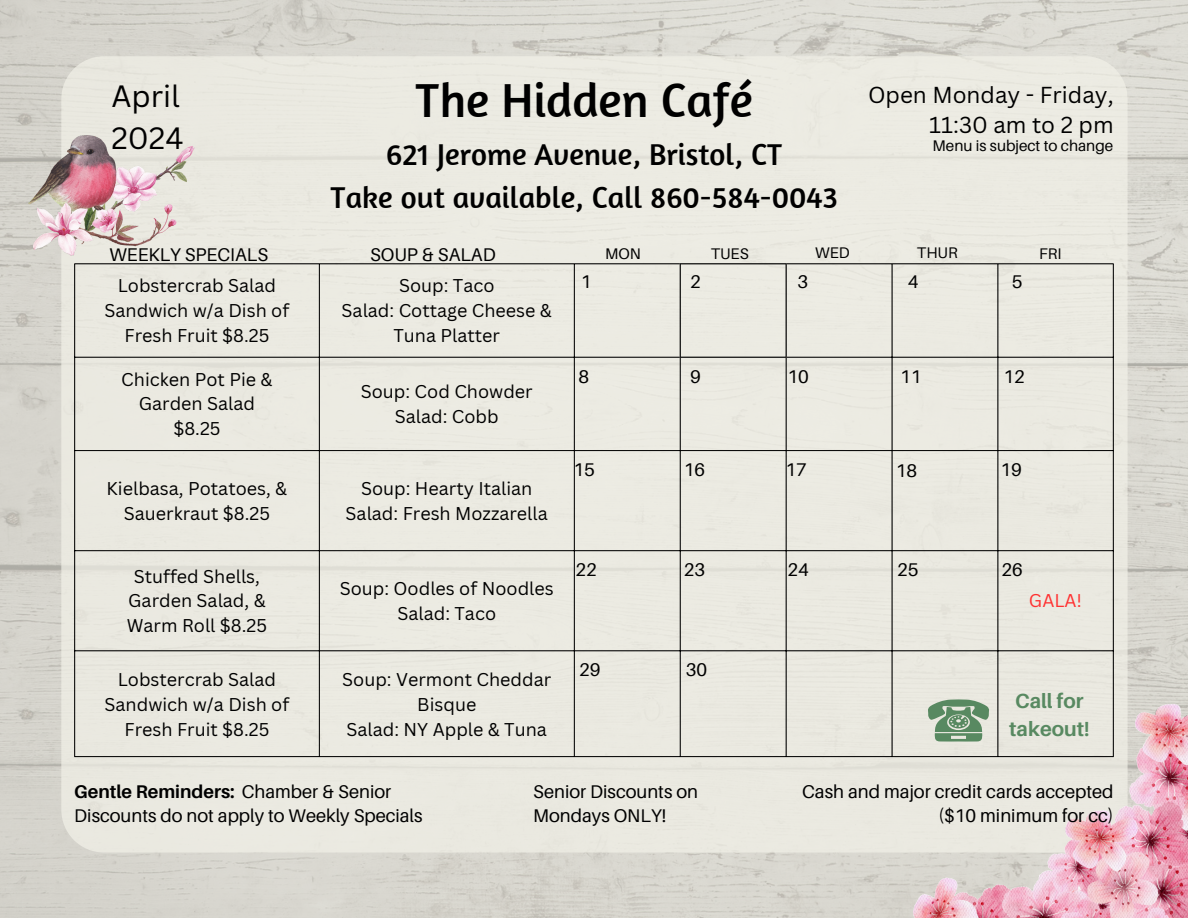
<style>
.page{position:relative;width:1188px;height:918px;background:#fff}
.page>*{position:absolute;margin:0;border:0;box-sizing:border-box;transform-origin:0 0}
.t1{font:48.9px "Amaranth";color:#000}
.t2{font:30.9px/42.8px "Amaranth";color:#000;text-align:center}
.t3{font:30px/41.7px "Canva Sans";color:#000}
.t4{font:22.5px/30.3px "Canva Sans";color:#000;text-align:right}
.t5{font:700 20.4px/28.2px "Aileron";color:#588961}
.t6{font:18.45px/24.8px "Aileron";color:#000;text-align:right}
.t7{font:18.3px/24.8px "Aileron";color:#000}
.t8{font:18px/24.8px "Canva Sans";color:#000;text-align:center}
.t9{font:18px "Canva Sans";color:#ff3131}
.t10{font:15.45px "Aileron";color:#000}
.s1{font-weight:700}
</style>
<div class="page">
<img style="left:0;top:0;width:1188px;height:918px">
<div style="left:61px;top:56px;width:1067px;height:797px;background:#ebeae1"></div>
<hr style="left:74px;top:264px;width:1px;height:492px;background:#000">
<hr style="left:319px;top:264px;width:1px;height:492px;background:#000">
<hr style="left:574px;top:264px;width:1px;height:492px;background:#000">
<hr style="left:680px;top:358px;width:1px;height:398px;background:#000">
<hr style="left:786px;top:358px;width:1px;height:398px;background:#000">
<hr style="left:892px;top:264px;width:1px;height:492px;background:#000">
<hr style="left:998px;top:264px;width:1px;height:492px;background:#000">
<hr style="left:1113px;top:264px;width:1px;height:492px;background:#000">
<hr style="left:74px;top:263px;width:606px;height:1px;background:#000">
<hr style="left:787px;top:263px;width:327px;height:1px;background:#000">
<hr style="left:74px;top:357px;width:606px;height:1px;background:#000">
<hr style="left:787px;top:357px;width:327px;height:1px;background:#000">
<hr style="left:74px;top:450px;width:1040px;height:1px;background:#000">
<hr style="left:74px;top:550px;width:1040px;height:1px;background:#000">
<hr style="left:74px;top:650px;width:1040px;height:1px;background:#000">
<hr style="left:74px;top:756px;width:1040px;height:1px;background:#000">
<hr style="left:680px;top:264px;width:1px;height:93px;background:#000">
<hr style="left:786px;top:264px;width:1px;height:93px;background:#000">
<hr style="left:680px;top:263px;width:107px;height:1px;background:#000">
<hr style="left:680px;top:357px;width:107px;height:1px;background:#000">
<svg style="left:926px;top:699px;width:65px;height:5px"></svg>
<img style="left:28px;top:136px;width:167px;height:119px">
<img style="left:913px;top:704px;width:275px;height:214px">
<p class="t3" style="left:111px;top:75px;width:74px">April<br>2024</p>
<p class="t1" style="left:416px;top:69px;width:339px">The Hidden Café</p>
<p class="t2" style="left:331px;top:132px;width:509px">621 Jerome Avenue, Bristol, CT<br>Take out available, Call 860-584-0043</p>
<p class="t4" style="left:868px;top:79px;width:247px">Open Monday - Friday,<br>11:30 am to 2 pm</p>
<p class="t10" style="left:933px;top:136px;width:182px">Menu is subject to change</p>
<p class="t6" style="left:109px;top:242px;width:160px">WEEKLY SPECIALS</p>
<p class="t6" style="left:370px;top:242px;width:127px">SOUP &amp; SALAD</p>
<p class="t10" style="left:605px;top:244px;width:37px">MON</p>
<p class="t10" style="left:711px;top:244px;width:39px">TUES</p>
<p class="t10" style="left:815px;top:243px;width:36px">WED</p>
<p class="t10" style="left:917px;top:243px;width:42px">THUR</p>
<p class="t10" style="left:1039px;top:244px;width:24px">FRI</p>
<p class="t7" style="left:581px;top:269px;width:12px">1</p>
<p class="t7" style="left:690px;top:269px;width:12px">2</p>
<p class="t7" style="left:797px;top:269px;width:12px">3</p>
<p class="t7" style="left:908px;top:269px;width:12px">4</p>
<p class="t7" style="left:1012px;top:269px;width:12px">5</p>
<h1 class="t8" style="left:105px;top:273px;width:186px">Lobstercrab Salad<br>Sandwich w/a Dish of<br>Fresh Fruit $8.25</h1>
<h1 class="t8" style="left:399px;top:273px;width:97px">Soup: Taco</h1>
<h3 class="t8" style="left:342px;top:298px;width:212px">Salad: Cottage Cheese &amp;<br>Tuna Platter</h3>
<p class="t8" style="left:121px;top:366px;width:153px">Chicken Pot Pie &amp;</p>
<h4 class="t8" style="left:139px;top:391px;width:118px">Garden Salad</h4>
<h4 class="t8" style="left:173px;top:416px;width:49px">$8.25</h4>
<h6 class="t8" style="left:361px;top:379px;width:173px">Soup: Cod Chowder</h6>
<h6 class="t8" style="left:395px;top:403px;width:105px">Salad: Cobb</h6>
<h6 class="t8" style="left:107px;top:475px;width:182px">Kielbasa, Potatoes, &amp;<br>Sauerkraut $8.25</h6>
<h6 class="t8" style="left:361px;top:475px;width:173px">Soup: Hearty Italian</h6>
<h6 class="t8" style="left:346px;top:500px;width:204px">Salad: Fresh Mozzarella</h6>
<p class="t8" style="left:134px;top:563px;width:128px">Stuffed Shells,</p>
<p class="t8" style="left:128px;top:588px;width:139px">Garden Salad, &amp;</p>
<p class="t8" style="left:127px;top:613px;width:142px">Warm Roll $8.25</p>
<p class="t8" style="left:340px;top:576px;width:216px">Soup: Oodles of Noodles</p>
<p class="t8" style="left:397px;top:600px;width:100px">Salad: Taco</p>
<p class="t8" style="left:105px;top:667px;width:186px">Lobstercrab Salad<br>Sandwich w/a Dish of<br>Fresh Fruit $8.25</p>
<p class="t8" style="left:342px;top:667px;width:210px">Soup: Vermont Cheddar<br>Bisque</p>
<p class="t8" style="left:347px;top:716px;width:202px">Salad: NY Apple &amp; Tuna</p>
<p class="t7" style="left:579px;top:363px;width:12px">8</p>
<p class="t7" style="left:900px;top:363px;width:23px">11</p>
<p class="t7" style="left:1003px;top:363px;width:23px">12</p>
<p class="t7" style="left:690px;top:363px;width:12px">9</p>
<p class="t7" style="left:788px;top:363px;width:23px">10</p>
<p class="t7" style="left:573px;top:457px;width:23px">15</p>
<p class="t7" style="left:684px;top:457px;width:23px">16</p>
<p class="t7" style="left:786px;top:457px;width:23px">17</p>
<p class="t7" style="left:896px;top:458px;width:23px">18</p>
<p class="t7" style="left:1000px;top:457px;width:23px">19</p>
<p class="t7" style="left:575px;top:557px;width:23px">22</p>
<h2 class="t7" style="left:684px;top:557px;width:23px">23</h2>
<h5 class="t7" style="left:788px;top:557px;width:23px">24</h5>
<h5 class="t7" style="left:897px;top:557px;width:23px">25</h5>
<h5 class="t7" style="left:1001px;top:557px;width:23px">26</h5>
<p class="t9" style="left:1029px;top:588px;width:55px">GALA!</p>
<p class="t7" style="left:579px;top:657px;width:23px">29</p>
<p class="t7" style="left:686px;top:657px;width:23px">30</p>
<p class="t5" style="left:1009px;top:686px;width:82px">Call for takeout!</p>
<p class="t7" style="left:74px;top:779px;width:350px"><span class="s1">Gentle Reminders:</span> Chamber &amp; Senior<br>Discounts do not apply to Weekly Specials</p>
<p class="t6" style="left:802px;top:778px;width:313px">Cash and major credit cards accepted ($10 minimum for cc)</p>
<p class="t7" style="left:533px;top:779px;width:166px">Senior Discounts on<br>Mondays ONLY!</p>
</div>
